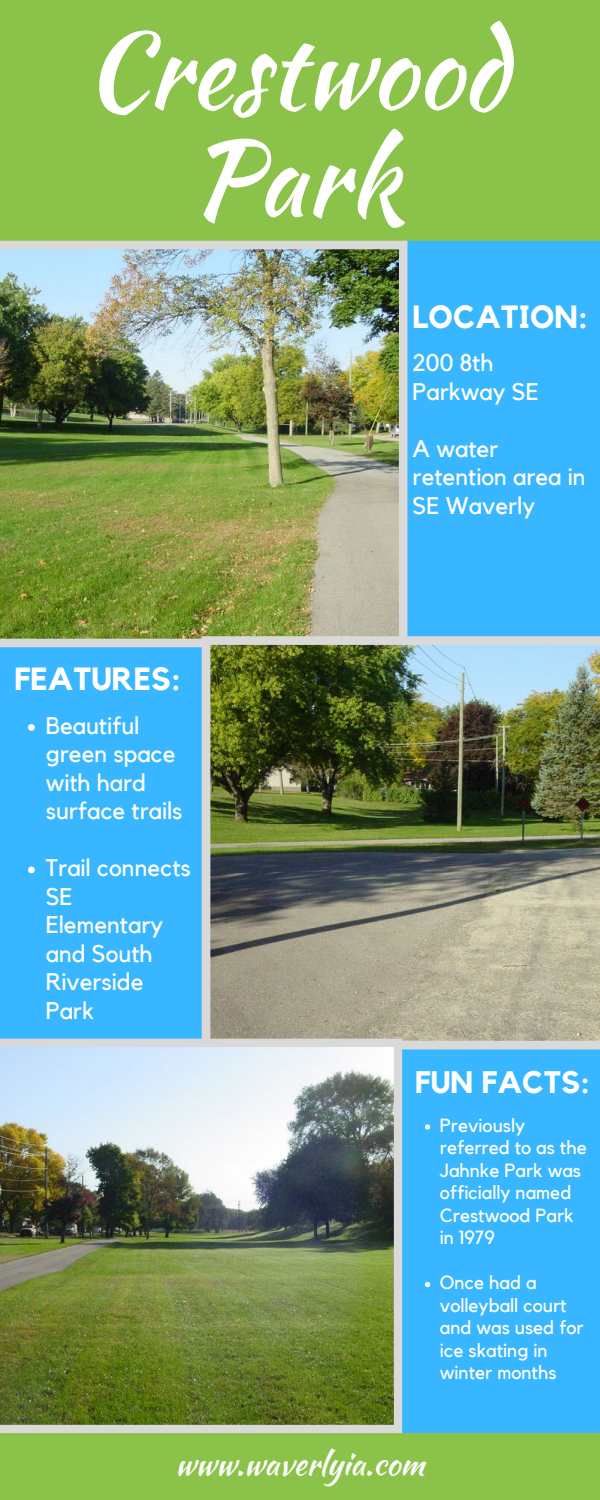
<style>
.page{position:relative;width:600px;height:1500px;background:#fff}
.page>*{position:absolute;margin:0;border:0;box-sizing:border-box;transform-origin:0 0}
.t1{font:104px/108px "Kaushan Script";color:#fff;text-align:center}
.t2{font:700 32px "Kollektif";color:#fff}
.t3{font:32px "Kaushan Script";color:#fff}
.t4{font:700 31px "Kollektif";color:#fff}
.t5{font:24px/28.5px "Kollektif";color:#fff}
.t6{font:19px/22.5px "Kollektif";color:#fff}
</style>
<div class="page">
<div style="left:0;top:0;width:600px;height:241px;background:#8bc34a"></div>
<div style="left:0;top:241px;width:600px;height:396px;background:#38b6ff"></div>
<div style="left:0;top:644px;width:600px;height:397px;background:#38b6ff"></div>
<div style="left:0;top:1048px;width:600px;height:396px;background:#38b6ff"></div>
<svg style="left:28px;top:724px;width:7px;height:7px"></svg>
<svg style="left:28px;top:867px;width:7px;height:6px"></svg>
<svg style="left:425px;top:1124px;width:5px;height:6px"></svg>
<svg style="left:425px;top:1282px;width:5px;height:5px"></svg>
<div style="left:0;top:1433px;width:600px;height:67px;background:#8bc34a"></div>
<img style="left:0;top:241px;width:407px;height:406px">
<img style="left:202px;top:636px;width:398px;height:413px">
<img style="left:0;top:1039px;width:402px;height:394px">
<h1 class="t1" style="left:84px;top:16px;width:424px">Crestwood<br>Park</h1>
<h2 class="t2" style="left:15px;top:664px;width:168px">FEATURES:</h2>
<p class="t5" style="left:46px;top:712px;width:138px">Beautiful green space with hard surface trails</p>
<p class="t5" style="left:46px;top:855px;width:147px">Trail connects<br>SE<br>Elementary and South<br>Riverside<br>Park</p>
<h2 class="t2" style="left:413px;top:302px;width:177px">LOCATION:</h2>
<p class="t5" style="left:413px;top:350px;width:128px">200 8th<br>Parkway SE</p>
<p class="t5" style="left:413px;top:435px;width:174px">A water retention area in<br>SE Waverly</p>
<h3 class="t4" style="left:415px;top:1068px;width:176px">FUN FACTS:</h3>
<p class="t6" style="left:440px;top:1115px;width:148px">Previously referred to as the<br>Jahnke Park was officially named<br>Crestwood Park in 1979</p>
<p class="t6" style="left:440px;top:1272px;width:145px">Once had a volleyball court and was used for ice skating in winter months</p>
<h2 class="t3" style="left:175px;top:1440px;width:251px">www.waverlyia.com</h2>
</div>
